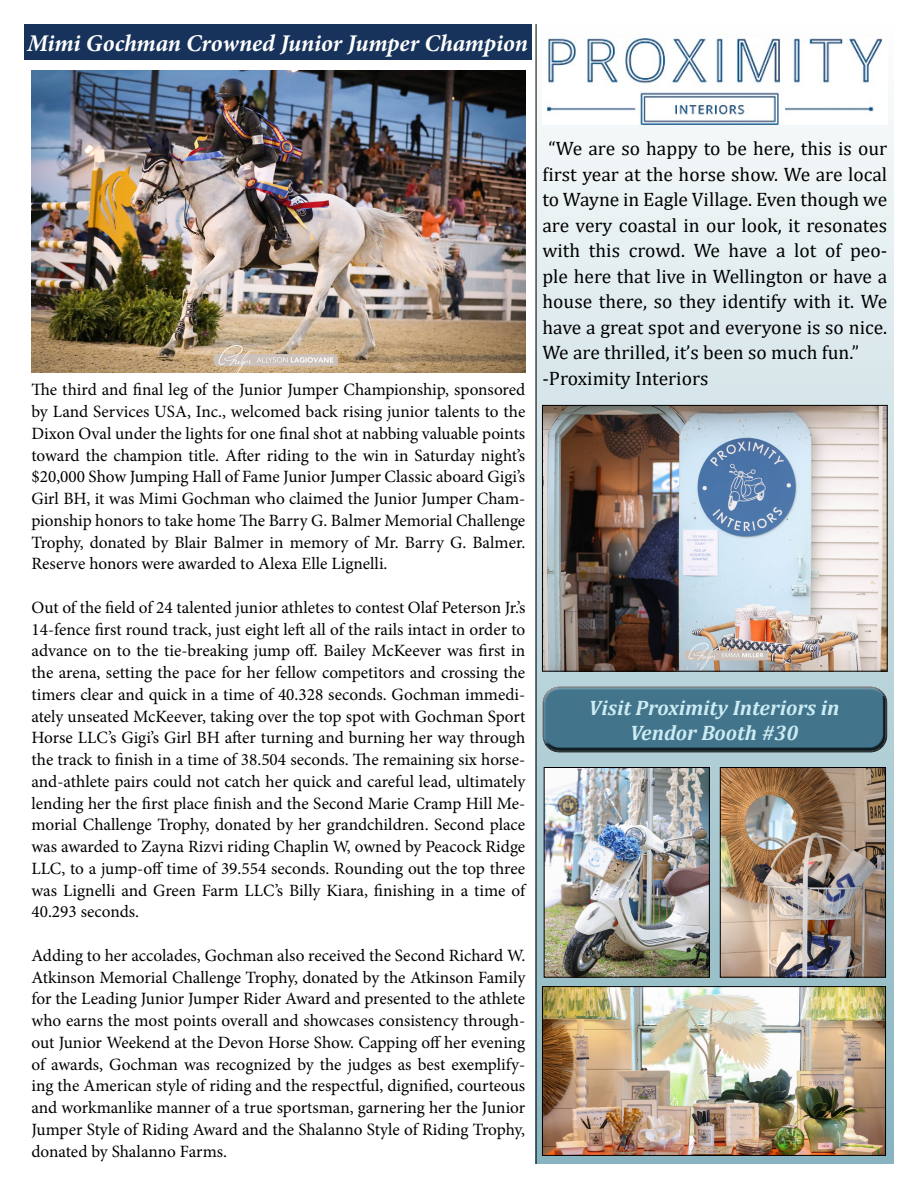
<style>
.page{position:relative;width:918px;height:1188px;background:#fff}
.page>*{position:absolute;margin:0;border:0;box-sizing:border-box;transform-origin:0 0}
.t1{font:italic 700 24px "Minion Pro";letter-spacing:-.005em;color:#fff}
.t2{font:italic 700 21px/25.2px "Cambria";color:#ccebf2;text-align:center}
.t3{font:19.5px/25.5px "Cambria";color:#000}
.t4{font:17.25px/21.8px "Minion Pro";color:#000;text-align:justify}
</style>
<div class="page">
<div style="left:536px;top:25px;width:358px;height:1139px;background:linear-gradient(to bottom,#fefefe,#85b1bd)"></div>
<hr style="left:536px;top:24px;width:1px;height:1140px;background:#000">
<div style="left:24px;top:25px;width:507px;height:35px;background:#17335b"></div>
<img style="left:542px;top:39px;width:345px;height:86px">
<img style="left:544px;top:407px;width:341px;height:262px">
<div style="left:542px;top:405px;width:345px;height:266px;border:1px solid #000"></div>
<div style="left:537px;top:681px;width:351px;height:65px;background:#fff;opacity:.75"></div>
<div style="left:539px;top:692px;width:353px;height:61px;background:#000;opacity:.75"></div>
<img style="left:546px;top:769px;width:162px;height:206px">
<div style="left:544px;top:767px;width:166px;height:210px;border:1px solid #000"></div>
<img style="left:722px;top:769px;width:162px;height:206px">
<div style="left:720px;top:767px;width:166px;height:210px;border:1px solid #000"></div>
<img style="left:544px;top:988px;width:340px;height:166px">
<div style="left:542px;top:986px;width:344px;height:170px;border:1px solid #000"></div>
<img style="left:32px;top:70px;width:493px;height:303px">
<h1 class="t1" style="left:27px;top:26px;width:503px">Mimi Gochman Crowned Junior Jumper Champion</h1>
<p class="t4" style="left:32px;top:379px;width:495px">The third and final leg of the Junior Jumper Championship, sponsored by Land Services USA, Inc., welcomed back rising junior talents to the Dixon Oval under the lights for one final shot at nabbing valuable points toward the champion title. After riding to the win in Saturday night’s $20,000 Show Jumping Hall of Fame Junior Jumper Classic aboard Gigi’s Girl BH, it was Mimi Gochman who claimed the Junior Jumper Cham&shy;pionship honors to take home The Barry G. Balmer Memorial Challenge Trophy, donated by Blair Balmer in memory of Mr. Barry G. Balmer.<br>Reserve honors were awarded to Alexa Elle Lignelli.</p>
<p class="t4" style="left:32px;top:597px;width:495px">Out of the field of 24 talented junior athletes to contest Olaf Peterson Jr.’s 14-fence first round track, just eight left all of the rails intact in order to advance on to the tie-breaking jump off. Bailey McKeever was first in the arena, setting the pace for her fellow competitors and crossing the timers clear and quick in a time of 40.328 seconds. Gochman immedi&shy;ately unseated McKeever, taking over the top spot with Gochman Sport Horse LLC’s Gigi’s Girl BH after turning and burning her way through the track to finish in a time of 38.504 seconds. The remaining six horse&shy;and-athlete pairs could not catch her quick and careful lead, ultimately lending her the first place finish and the Second Marie Cramp Hill Me&shy;morial Challenge Trophy, donated by her grandchildren. Second place was awarded to Zayna Rizvi riding Chaplin W, owned by Peacock Ridge LLC, to a jump-off time of 39.554 seconds. Rounding out the top three was Lignelli and Green Farm LLC’s Billy Kiara, finishing in a time of 40.293 seconds.</p>
<p class="t4" style="left:32px;top:945px;width:495px">Adding to her accolades, Gochman also received the Second Richard W.<br>Atkinson Memorial Challenge Trophy, donated by the Atkinson Family for the Leading Junior Jumper Rider Award and presented to the athlete who earns the most points overall and showcases consistency through&shy;out Junior Weekend at the Devon Horse Show. Capping off her evening of awards, Gochman was recognized by the judges as best exemplify&shy;ing the American style of riding and the respectful, dignified, courteous and workmanlike manner of a true sportsman, garnering her the Junior Jumper Style of Riding Award and the Shalanno Style of Riding Trophy, donated by Shalanno Farms.</p>
<p class="t3" style="left:542px;top:136px;width:346px;text-indent:6px">“We are so happy to be here, this is our first year at the horse show. We are local to Wayne in Eagle Village. Even though we are very coastal in our look, it resonates with this crowd. We have a lot of peo&shy;ple here that live in Wellington or have a house there, so they identify with it. We have a great spot and everyone is so nice.<br>We are thrilled, it’s been so much fun.” -Proximity Interiors</p>
<p class="t2" style="left:589px;top:694px;width:252px">Visit Proximity Interiors in<br>Vendor Booth #30</p>
</div>
